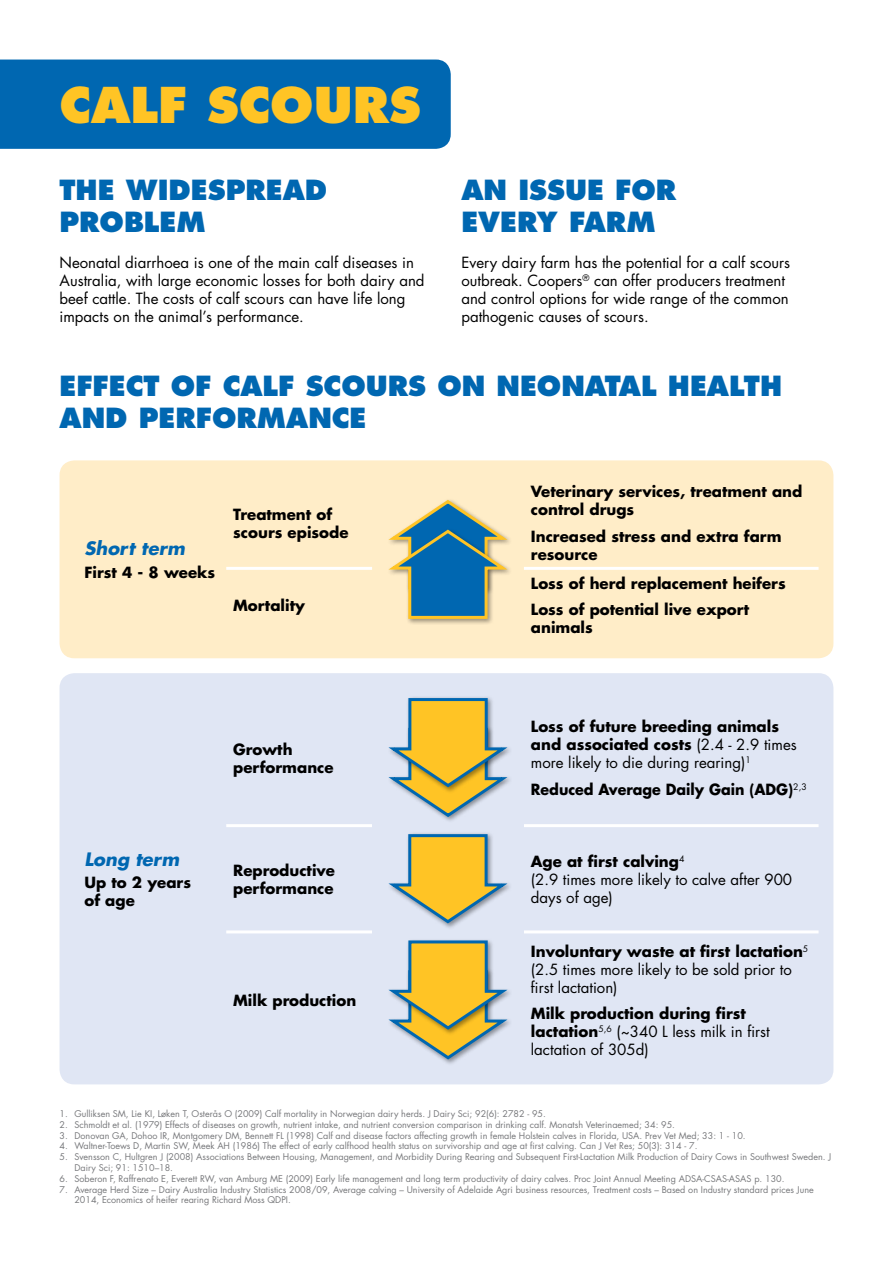
<style>
.page{position:relative;width:893px;height:1263px;background:#fff}
.page>*{position:absolute;margin:0;border:0;box-sizing:border-box;transform-origin:0 0}
.t1{font:800 48px "Futura";color:#ffc425}
.t2{font:800 27px/32.4px "Futura";color:#0067b1}
.t3{font:italic 700 18px "Futura";color:#0067b1}
.t4{font:15px/18px "Futura";color:#000}
.t5{font:700 15px/18px "Futura";color:#000}
.t6{font:700 15px "Futura";color:#000;scale:.95 1}
.t7{font:9px/10.8px "Futura";color:#77787b}
.s1{font-weight:400}
.s2{font-weight:700}
</style>
<div class="page">
<div style="left:60px;top:460px;width:773px;height:198px;background:#ffedc8;border-radius:15px"></div>
<hr style="left:226px;top:567px;width:146px;height:3px;background:#fff">
<hr style="left:524px;top:567px;width:295px;height:3px;background:#fff">
<div style="left:387px;top:527px;width:126px;height:98px;background:#000;opacity:.4"></div>
<svg style="left:389px;top:499px;width:123px;height:121px"></svg>
<div style="left:60px;top:673px;width:773px;height:411px;background:#e0e6f4;border-radius:15px"></div>
<hr style="left:226px;top:824px;width:146px;height:3px;background:#fff">
<hr style="left:524px;top:824px;width:295px;height:3px;background:#fff">
<hr style="left:226px;top:930px;width:146px;height:3px;background:#fff">
<hr style="left:524px;top:930px;width:295px;height:3px;background:#fff">
<svg style="left:388px;top:697px;width:119px;height:122px"></svg>
<svg style="left:389px;top:833px;width:121px;height:92px"></svg>
<svg style="left:388px;top:940px;width:119px;height:121px"></svg>
<div style="left:0;top:60px;width:451px;height:89px;background:#0067b1"></div>
<h1 class="t1" style="left:60px;top:76px;width:184px">CALF SCOURS</h1>
<h2 class="t2" style="left:60px;top:174px;width:116px">THE WIDES</h2>
<h2 class="t2" style="left:226px;top:174px;width:41px">PREAD</h2>
<h2 class="t2" style="left:60px;top:206px;width:106px">PROBLEM</h2>
<h3 class="t4" style="left:60px;top:254px;width:367px">Neonatal diarrhoea is one of the main calf diseases in Australia, with large economic losses for both dairy and beef cattle. The costs of calf scours can have life long impacts on the animal’s performance.</h3>
<h2 class="t2" style="left:461px;top:174px;width:216px">AN ISSUE FOR<br>EVERY FARM</h2>
<h3 class="t4" style="left:461px;top:254px;width:330px">Every dairy farm has the potential for a calf scours outbreak. Coopers<sup>®</sup> can offer producers treatment and control options for wide range of the common pathogenic causes of scours.</h3>
<h2 class="t2" style="left:60px;top:370px;width:67px">EFFECT</h2>
<h2 class="t2" style="left:171px;top:370px;width:71px">OF CAL</h2>
<h2 class="t2" style="left:278px;top:370px;width:49px">F SCOURS</h2>
<h2 class="t2" style="left:437px;top:370px;width:24px">ON</h2>
<h2 class="t2" style="left:496px;top:370px;width:21px">NEONATAL</h2>
<h2 class="t2" style="left:668px;top:370px;width:20px">HEALTH</h2>
<h2 class="t2" style="left:60px;top:402px;width:24px">AND</h2>
<h2 class="t2" style="left:139px;top:402px;width:96px">PERFORMANCE</h2>
<h3 class="t3" style="left:84px;top:536px;width:102px">Short term</h3>
<h3 class="t5" style="left:84px;top:563px;width:132px">First 4 - 8 weeks</h3>
<h3 class="t5" style="left:233px;top:504px;width:117px">Treatment of scours episode</h3>
<h3 class="t5" style="left:233px;top:596px;width:73px">Mortality</h3>
<h3 class="t5" style="left:531px;top:482px;width:273px">Veterinary services, treatment and control drugs</h3>
<h3 class="t5" style="left:531px;top:527px;width:252px">Increased stress and extra farm resource</h3>
<h3 class="t5" style="left:531px;top:569px;width:256px;line-height:26.5px">Loss of herd replacement heifers<br>Loss of potential live export</h3>
<h3 class="t5" style="left:531px;top:618px;width:63px">animals</h3>
<h3 class="t3" style="left:84px;top:847px;width:96px">Long term</h3>
<h3 class="t5" style="left:84px;top:873px;width:108px">Up to 2 years of age</h3>
<h3 class="t5" style="left:233px;top:739px;width:102px">Growth performance</h3>
<h3 class="t5" style="left:531px;top:717px;width:267px">Loss of future breeding animals and associated costs <span class="s1">(2.4 - 2.9 times more likely to die during rearing)</span><sup>1</sup></h3>
<h3 class="t6" style="left:531px;top:779px;width:292px">Reduced Average Daily Gain (ADG)<sup>2,3</sup></h3>
<h3 class="t5" style="left:233px;top:861px;width:103px">Reproductive performance</h3>
<h3 class="t4" style="left:531px;top:852px;width:263px"><span class="s2">Age at first calving</span><sup>4<br></sup>(2.9 times more likely to calve after 900 days of age)</h3>
<h3 class="t5" style="left:233px;top:991px;width:125px">Milk production</h3>
<h3 class="t4" style="left:531px;top:942px;width:279px"><span class="s2">Involuntary waste at first lactation</span><sup>5 </sup>(2.5 times more likely to be sold prior to first lactation)</h3>
<h3 class="t4" style="left:531px;top:1004px;width:240px"><span class="s2">Milk production during first lactation</span><sup>5,6</sup> (~340 L less milk in first lactation of 305d)</h3>
<p class="t7" style="left:60px;top:1108px;width:488px">1. Gulliksen SM, Lie KI, Løken T, Osterås O (2009) Calf mortality in Norwegian dairy herds. J Dairy Sci; 92(6): 2782 - 95.</p>
<p class="t7" style="left:60px;top:1119px;width:617px">2. Schmoldt et al. (1979) Effects of diseases on growth, nutrient intake, and nutrient conversion comparison in drinking calf. Monatsh Veterinaemed; 34: 95.</p>
<p class="t7" style="left:60px;top:1130px;width:688px">3. Donovan GA, Dohoo IR, Montgomery DM, Bennett FL (1998) Calf and disease factors affecting growth in female Holstein calves in Florida, USA. Prev Vet Med; 33: 1 - 10.</p>
<p class="t7" style="left:60px;top:1140px;width:639px">4. Waltner-Toews D, Martin SW, Meek AH (1986) The effect of early calfhood health status on survivorship and age at first calving. Can J Vet Res; 50(3): 314 - 7.</p>
<p class="t7" style="left:74px;top:1151px;width:758px;text-indent:-15px">5. Svensson C, Hultgren J (2008) Associations Between Housing, Management, and Morbidity During Rearing and Subsequent First-Lactation Milk Production of Dairy Cows in Southwest Sweden. J<br>Dairy Sci; 91: 1510–18.</p>
<p class="t7" style="left:60px;top:1173px;width:726px">6. Soberon F, Raffrenato E, Everett RW, van Amburg ME (2009) Early life management and long term productivity of dairy calves. Proc Joint Annual Meeting ADSA-CSAS-ASAS p. 130.</p>
<p class="t7" style="left:74px;top:1184px;width:741px;text-indent:-15px">7. Average Herd Size – Dairy Australia Industry Statistics 2008/09, Average calving – University of Adelaide Agri business resources, Treatment costs – Based on Industry standard prices June<br>2014, Economics of heifer rearing Richard Moss QDPI.</p>
</div>
